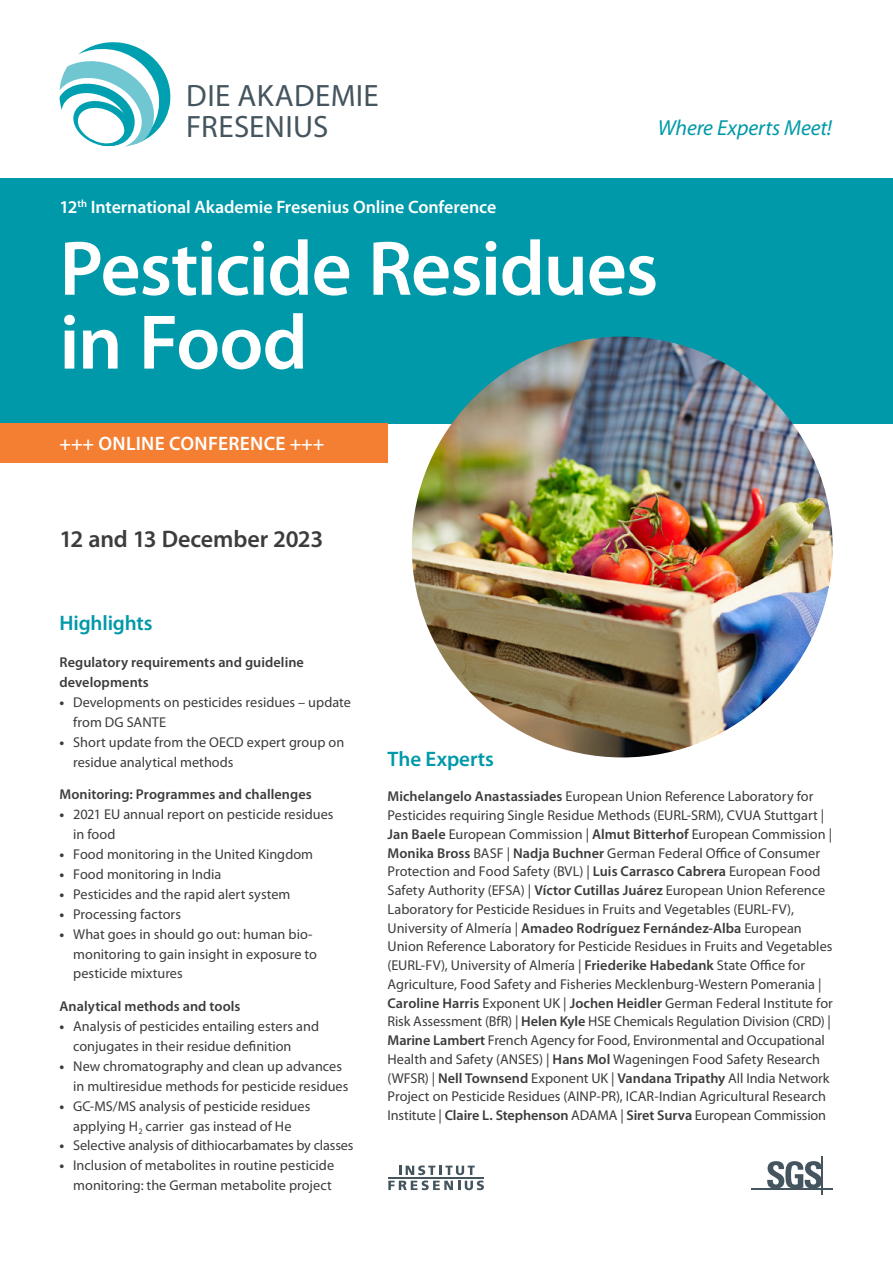
<style>
.page{position:relative;width:893px;height:1263px;background:#fff}
.page>*{position:absolute;margin:0;border:0;box-sizing:border-box;transform-origin:0 0}
.t1{font:600 78px/73.8px "Myriad Pro";letter-spacing:-.015em;color:#fff}
.t2{font:31.05px/31px "Myriad Pro";letter-spacing:.01em;color:#45555f}
.t3{font:600 24px "Myriad Pro";letter-spacing:-.01em;color:#3c3c3d}
.t4{font:italic 21.75px "Myriad Pro";letter-spacing:-.005em;color:#0099a9}
.Zwischenüberschriften{font:600 21px "Myriad Pro";letter-spacing:-.005em;color:#0099a9}
.t5{font:600 19.5px "Myriad Pro";letter-spacing:.02em;color:#fff}
.t6{font:600 18px "Myriad Pro";letter-spacing:-.005em;color:#fff}
.Fließtext{font:14.25px/18.8px "Myriad Pro";color:#3c3c3d}
.Fließtext-2{font:600 14.25px/20px "Myriad Pro";letter-spacing:.005em;color:#3c3c3d}
.s1{font-weight:700}
.s2{font-weight:600}
</style>
<div class="page">
<div style="left:0;top:178px;width:893px;height:245px;background:#0099a9"></div>
<svg style="left:60px;top:42px;width:111px;height:105px"></svg>
<svg style="left:388px;top:1165px;width:96px;height:25px"></svg>
<hr style="left:388px;top:1177px;width:96px;height:2px;background:#45555f">
<svg style="left:767px;top:1161px;width:55px;height:27px"></svg>
<hr style="left:751px;top:1188px;width:81px;height:1px;background:#45555f">
<hr style="left:822px;top:1157px;width:1px;height:38px;background:#45555f">
<img style="left:412px;top:337px;width:421px;height:420px;border-radius:210px">
<div style="left:0;top:423px;width:388px;height:40px;background:#f47f32"></div>
<p class="t2" style="left:186px;top:79px;width:194px">DIE AKADEMIE<br>FRESENIUS</p>
<p class="t6" style="left:60px;top:196px;width:438px">12<sup>th</sup> International Akademie Fresenius Online Conference</p>
<p class="t4" style="left:658px;top:114px;width:176px">Where Experts Meet!</p>
<p class="t1" style="left:60px;top:230px;width:600px">Pesticide Residues in Food</p>
<p class="t5" style="left:60px;top:431px;width:266px">+++ ONLINE CONFERENCE +++</p>
<p class="t3" style="left:60px;top:524px;width:265px">12 and 13 December 2023</p>
<p class="Zwischenüberschriften" style="left:60px;top:610px;width:95px">Highlights</p>
<p class="Fließtext-2" style="left:60px;top:652px;width:246px">Regulatory requirements and guideline developments</p>
<p class="Fließtext" style="left:73px;top:692px;width:279px;line-height:20px;text-indent:-14px"><span class="s1">•</span> Developments on pesticides residues – update from DG SANTE</p>
<p class="Fließtext" style="left:73px;top:732px;width:273px;line-height:20px;text-indent:-14px"><span class="s1">•</span> Short update from the OECD expert group on residue analytical methods</p>
<p class="Fließtext-2" style="left:60px;top:784px;width:254px">Monitoring: Programmes and challenges</p>
<p class="Fließtext" style="left:73px;top:804px;width:262px;line-height:20px;text-indent:-14px"><span class="s1">•</span> 2021 EU annual report on pesticide residues in food</p>
<p class="Fließtext" style="left:60px;top:845px;width:255px"><span class="s1">•</span> Food monitoring in the United Kingdom</p>
<p class="Fließtext" style="left:60px;top:864px;width:163px"><span class="s1">•</span> Food monitoring in India</p>
<p class="Fließtext" style="left:60px;top:884px;width:232px"><span class="s1">•</span> Pesticides and the rapid alert system</p>
<p class="Fließtext" style="left:60px;top:904px;width:123px"><span class="s1">•</span> Processing factors</p>
<p class="Fließtext" style="left:73px;top:924px;width:245px;line-height:20px;text-indent:-14px"><span class="s1">•</span> What goes in should go out: human bio&shy;monitoring to gain insight in exposure to pesticide mixtures</p>
<p class="Fließtext-2" style="left:60px;top:996px;width:182px">Analytical methods and tools</p>
<p class="Fließtext" style="left:73px;top:1016px;width:247px;line-height:20px;text-indent:-14px"><span class="s1">•</span> Analysis of pesticides entailing esters and conjugates in their residue definition</p>
<p class="Fließtext" style="left:73px;top:1056px;width:277px;line-height:20px;text-indent:-14px"><span class="s1">•</span> New chromatography and clean up advances in multiresidue methods for pesticide residues</p>
<p class="Fließtext" style="left:60px;top:1095px;width:252px;line-height:20px;text-align:center"><span class="s1">•</span> GC-MS/MS analysis of pesticide residues applying H<sub>2</sub> carrier gas instead of He</p>
<p class="Fließtext" style="left:60px;top:1136px;width:296px"><span class="s1">•</span> Selective analysis of dithiocarbamates by classes</p>
<p class="Fließtext" style="left:60px;top:1155px;width:276px;line-height:20px;text-align:right"><span class="s1">•</span> Inclusion of metabolites in routine pesticide monitoring: the German metabolite project</p>
<p class="Zwischenüberschriften" style="left:388px;top:745px;width:108px">The Experts</p>
<p class="Fließtext" style="left:388px;top:787px;width:447px"><span class="s2">Michelangelo Anastassiades</span> European Union Reference Laboratory for Pesticides requiring Single Residue Methods (EURL-SRM), CVUA Stuttgart | <span class="s2">Jan Baele</span> European Commission | <span class="s2">Almut Bitterhof</span> European Commission | <span class="s2">Monika Bross</span> BASF | <span class="s2">Nadja Buchner</span> German Federal Office of Consumer Protection and Food Safety (BVL) | <span class="s2">Luis Carrasco Cabrera</span> European Food Safety Authority (EFSA) | <span class="s2">Víctor Cutillas Juárez</span> European Union Reference Laboratory for Pesticide Residues in Fruits and Vegetables (EURL-FV), University of Almería | <span class="s2">Amadeo Rodríguez Fernández-Alba</span> European Union Reference Laboratory for Pesticide Residues in Fruits and Vegetables (EURL-FV), University of Almería | <span class="s2">Friederike Habedank</span> State Office for Agriculture, Food Safety and Fisheries Mecklenburg-Western Pomerania | <span class="s2">Caroline Harris</span> Exponent UK | <span class="s2">Jochen Heidler</span> German Federal Institute for Risk Assessment (BfR) | <span class="s2">Helen Kyle</span> HSE Chemicals Regulation Division (CRD) | <span class="s2">Marine Lambert</span> French Agency for Food, Environmental and Occupational Health and Safety (ANSES) | <span class="s2">Hans Mol</span> Wageningen Food Safety Research (WFSR) | <span class="s2">Nell Townsend</span> Exponent UK | <span class="s2">Vandana Tripathy</span> All India Network Project on Pesticide Residues (AINP-PR), ICAR-Indian Agricultural Research Institute | <span class="s2">Claire L. Stephenson</span> ADAMA | <span class="s2">Siret Surva</span> European Commission</p>
</div>
